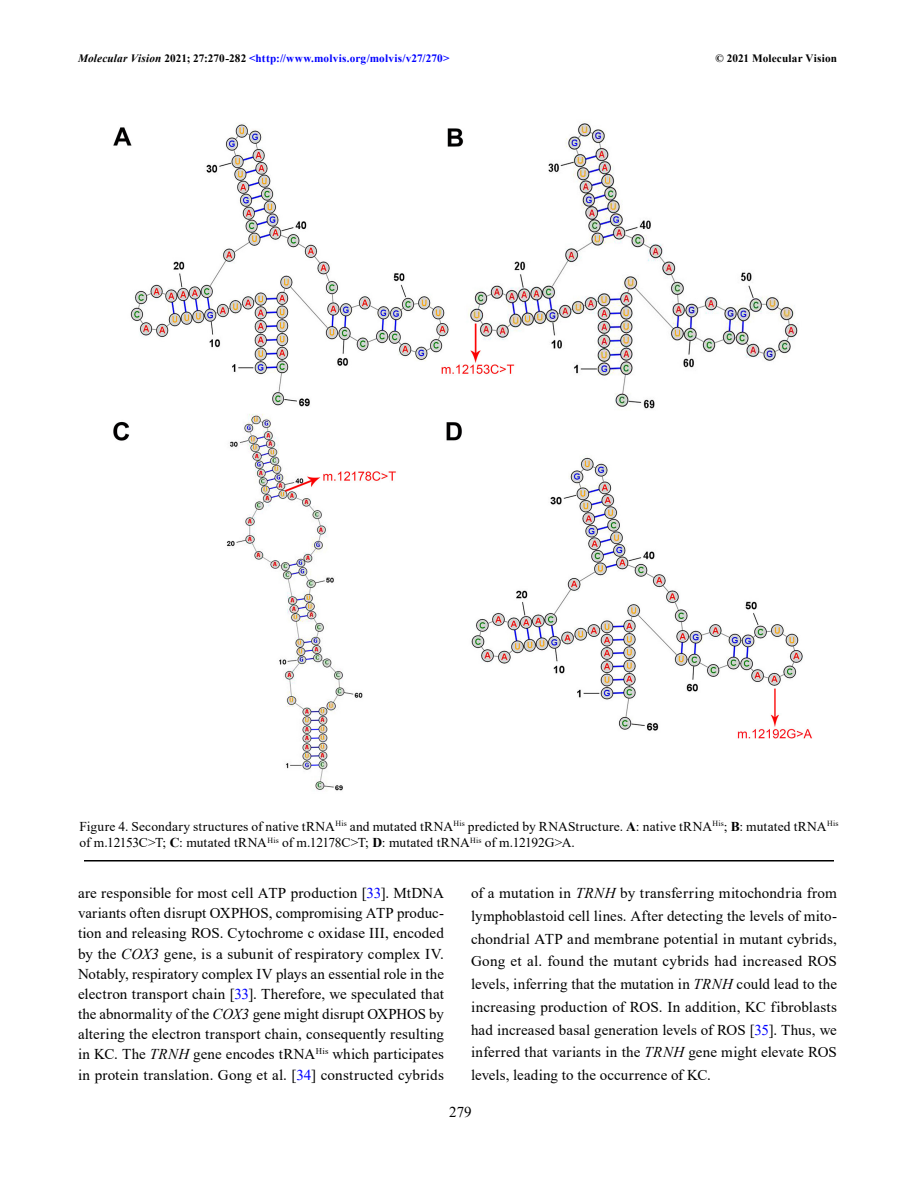
<style>
.page{position:relative;width:918px;height:1188px;background:#fff}
.page>*{position:absolute;margin:0;border:0;box-sizing:border-box;transform-origin:0 0}
.Para_Ind{font:15px/20.1px "Times New Roman";letter-spacing:.01em;color:#000;text-align:justify}
.Folio{font:15px "Times New Roman";color:#000}
.Fig_Caption{font:13.5px/16.5px "Times New Roman";letter-spacing:.01em;color:#000}
.Header_Align_Left{font:700 11.25px "Times New Roman";letter-spacing:.015em;color:#00f}
.Header_Align_Right{font:700 11.25px "Times New Roman";letter-spacing:.015em;color:#000}
.s1{font-style:italic;color:#000}
.s2{color:#000}
.s3{font-weight:700}
.s4{color:#00f}
.s5{font-style:italic}
</style>
<div class="page">
<img style="left:113px;top:121px;width:699px;height:670px">
<hr style="left:84px;top:860px;width:750px;height:2px;background:#000">
<p class="Header_Align_Left" style="left:78px;top:50px;width:373px"><span class="s1">Molecular Vision</span> <span class="s2">2021; 27:270-282</span> &lt;http://www.molvis.org/molvis/v27/270&gt;</p>
<p class="Header_Align_Right" style="left:715px;top:50px;width:123px">© 2021 Molecular Vision</p>
<p class="Fig_Caption" style="left:79px;top:818px;width:761px">Figure 4. Secondary structures of native tRNA<sup>His</sup> and mutated tRNA<sup>His</sup> predicted by RNAStructure. <span class="s3">A</span>: native tRNA<sup>His</sup>; <span class="s3">B</span>: mutated tRNA<sup>His </sup>of m.12153C&gt;T; <span class="s3">C</span>: mutated tRNA<sup>His</sup> of m.12178C&gt;T; <span class="s3">D</span>: mutated tRNA<sup>His</sup> of m.12192G&gt;A.</p>
<p class="Para_Ind" style="left:78px;top:883px;width:368px">are responsible for most cell ATP production [<span class="s4">33</span>]. MtDNA variants often disrupt OXPHOS, compromising ATP produc&shy;tion and releasing ROS. Cytochrome c oxidase III, encoded by the <span class="s5">COX3</span> gene, is a subunit of respiratory complex IV.<br>Notably, respiratory complex IV plays an essential role in the electron transport chain [<span class="s4">33</span>]. Therefore, we speculated that the abnormality of the <span class="s5">COX3</span> gene might disrupt OXPHOS by altering the electron transport chain, consequently resulting in KC. The <span class="s5">TRNH</span> gene encodes tRNA<sup>His</sup> which participates in protein translation. Gong et al. [<span class="s4">34</span>] constructed cybrids</p>
<p class="Para_Ind" style="left:471px;top:881px;width:368px;line-height:22.8px">of a mutation in <span class="s5">TRNH</span> by transferring mitochondria from lymphoblastoid cell lines. After detecting the levels of mito&shy;chondrial ATP and membrane potential in mutant cybrids, Gong et al. found the mutant cybrids had increased ROS levels, inferring that the mutation in <span class="s5">TRNH</span> could lead to the increasing production of ROS. In addition, KC fibroblasts had increased basal generation levels of ROS [<span class="s4">35</span>]. Thus, we inferred that variants in the <span class="s5">TRNH</span> gene might elevate ROS levels, leading to the occurrence of KC.</p>
<p class="Folio" style="left:449px;top:1102px;width:24px">279</p>
</div>
